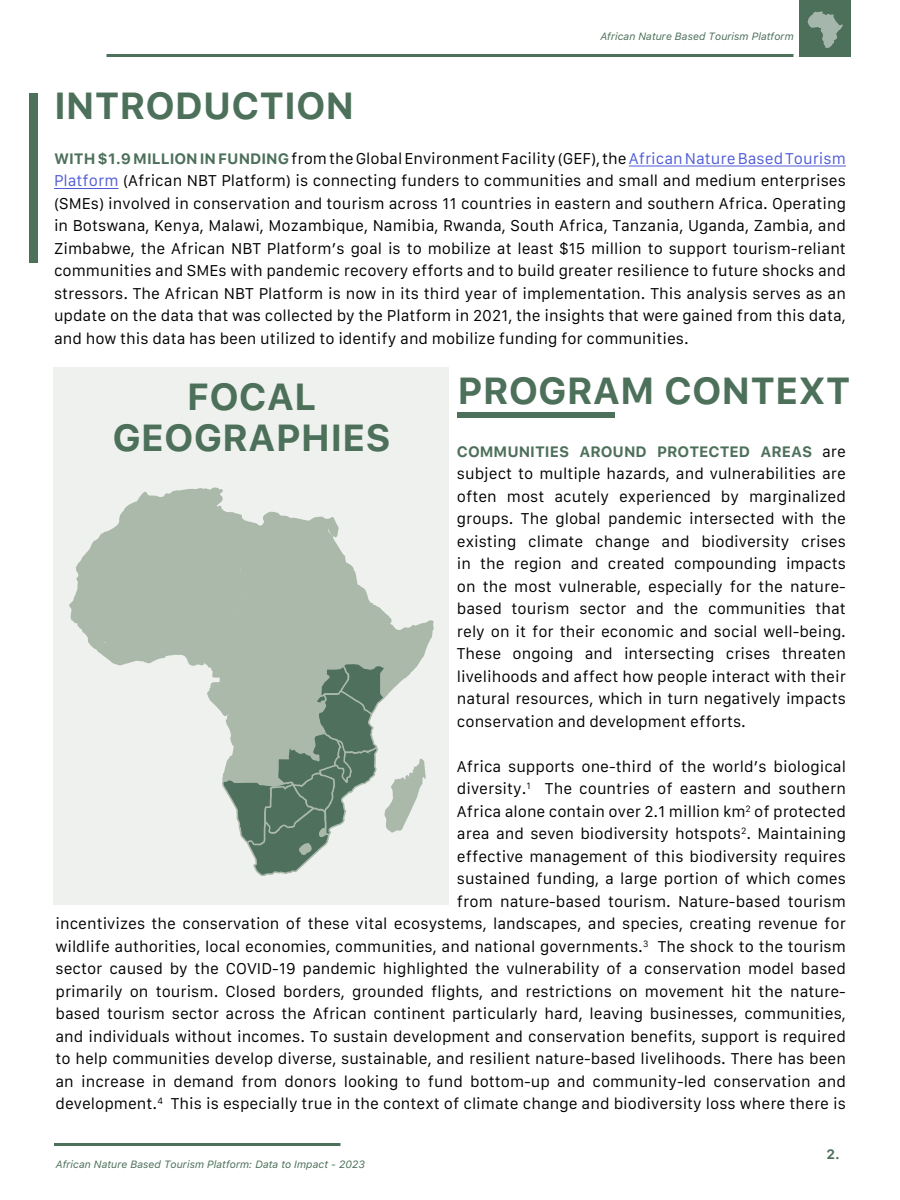
<style>
.page{position:relative;width:900px;height:1200px;background:#fff}
.page>*{position:absolute;margin:0;border:0;box-sizing:border-box;transform-origin:0 0}
.t1{font:700 37.5px/41.4px "Galvji";color:#4d705b;text-align:center}
.t2{font:15px/22.5px "Galvji";color:#000;text-align:justify}
.t3{font:700 13.5px "Galvji";color:#4d705b}
.t4{font:italic 10.5px "Galvji";color:#4d705b}
.s1{font-weight:700;color:#4d705b}
.s2{color:#4f5cd6}
</style>
<div class="page">
<div style="left:800px;top:0;width:51px;height:57px;background:#4d705b"></div>
<svg style="left:808px;top:11px;width:35px;height:37px"></svg>
<hr style="left:107px;top:54px;width:687px;height:3px;background:#4d705b">
<hr style="left:54px;top:1143px;width:287px;height:3px;background:#4d705b">
<hr style="left:629px;top:166px;width:217px;height:1px;background:#4f5cd6">
<hr style="left:54px;top:188px;width:65px;height:1px;background:#4f5cd6">
<div style="left:29px;top:93px;width:9px;height:169px;background:#4d705b"></div>
<div style="left:53px;top:367px;width:396px;height:537px;background:#eff1ee"></div>
<svg style="left:69px;top:487px;width:366px;height:418px"></svg>
<div style="left:458px;top:412px;width:157px;height:6px;background:#4d705b"></div>
<p class="t4" style="left:600px;top:32px;width:195px">African Nature Based Tourism Platform</p>
<h1 class="t1" style="left:54px;top:87px;width:302px">INTRODUCTION</h1>
<p class="t2" style="left:54px;top:148px;width:793px"><span class="s1">WITH $1.9 MILLION IN FUNDING</span> from the Global Environment Facility (GEF), the <span class="s2">African Nature Based Tourism Platform</span> (African NBT Platform) is connecting funders to communities and small and medium enterprises (SMEs) involved in conservation and tourism across 11 countries in eastern and southern Africa. Operating in Botswana, Kenya, Malawi, Mozambique, Namibia, Rwanda, South Africa, Tanzania, Uganda, Zambia, and Zimbabwe, the African NBT Platform’s goal is to mobilize at least $15 million to support tourism-reliant communities and SMEs with pandemic recovery efforts and to build greater resilience to future shocks and stressors. The African NBT Platform is now in its third year of implementation. This analysis serves as an update on the data that was collected by the Platform in 2021, the insights that were gained from this data, and how this data has been utilized to identify and mobilize funding for communities.</p>
<h1 class="t1" style="left:112px;top:378px;width:280px">FOCAL<br>GEOGRAPHIES</h1>
<h1 class="t1" style="left:458px;top:372px;width:395px">PROGRAM CONTEXT</h1>
<p class="t2" style="left:457px;top:441px;width:391px"><span class="s1">COMMUNITIES AROUND PROTECTED AREAS</span> are subject to multiple hazards, and vulnerabilities are often most acutely experienced by marginalized groups. The global pandemic intersected with the existing climate change and biodiversity crises in the region and created compounding impacts on the most vulnerable, especially for the nature&shy;based tourism sector and the communities that rely on it for their economic and social well-being.<br>These ongoing and intersecting crises threaten livelihoods and affect how people interact with their natural resources, which in turn negatively impacts conservation and development efforts.</p>
<p class="t2" style="left:56px;top:756px;width:792px;text-align:right">Africa supports one-third of the world’s biological<br>diversity.<sup>1</sup> The countries of eastern and southern<br>Africa alone contain over 2.1 million km<sup>2</sup> of protected<br>area and seven biodiversity hotspots<sup>2</sup>. Maintaining<br>effective management of this biodiversity requires<br>sustained funding, a large portion of which comes<br>from nature-based tourism. Nature-based tourism<br>incentivizes the conservation of these vital ecosystems, landscapes, and species, creating revenue for wildlife authorities, local economies, communities, and national governments.<sup>3</sup> The shock to the tourism sector caused by the COVID-19 pandemic highlighted the vulnerability of a conservation model based primarily on tourism. Closed borders, grounded flights, and restrictions on movement hit the nature&shy;based tourism sector across the African continent particularly hard, leaving businesses, communities, and individuals without incomes. To sustain development and conservation benefits, support is required to help communities develop diverse, sustainable, and resilient nature-based livelihoods. There has been an increase in demand from donors looking to fund bottom-up and community-led conservation and development.<sup>4</sup> This is especially true in the context of climate change and biodiversity loss where there is</p>
<p class="t4" style="left:56px;top:1160px;width:311px">African Nature Based Tourism Platform: Data to Impact - 2023</p>
<p class="t3" style="left:826px;top:1149px;width:15px">2.</p>
</div>
